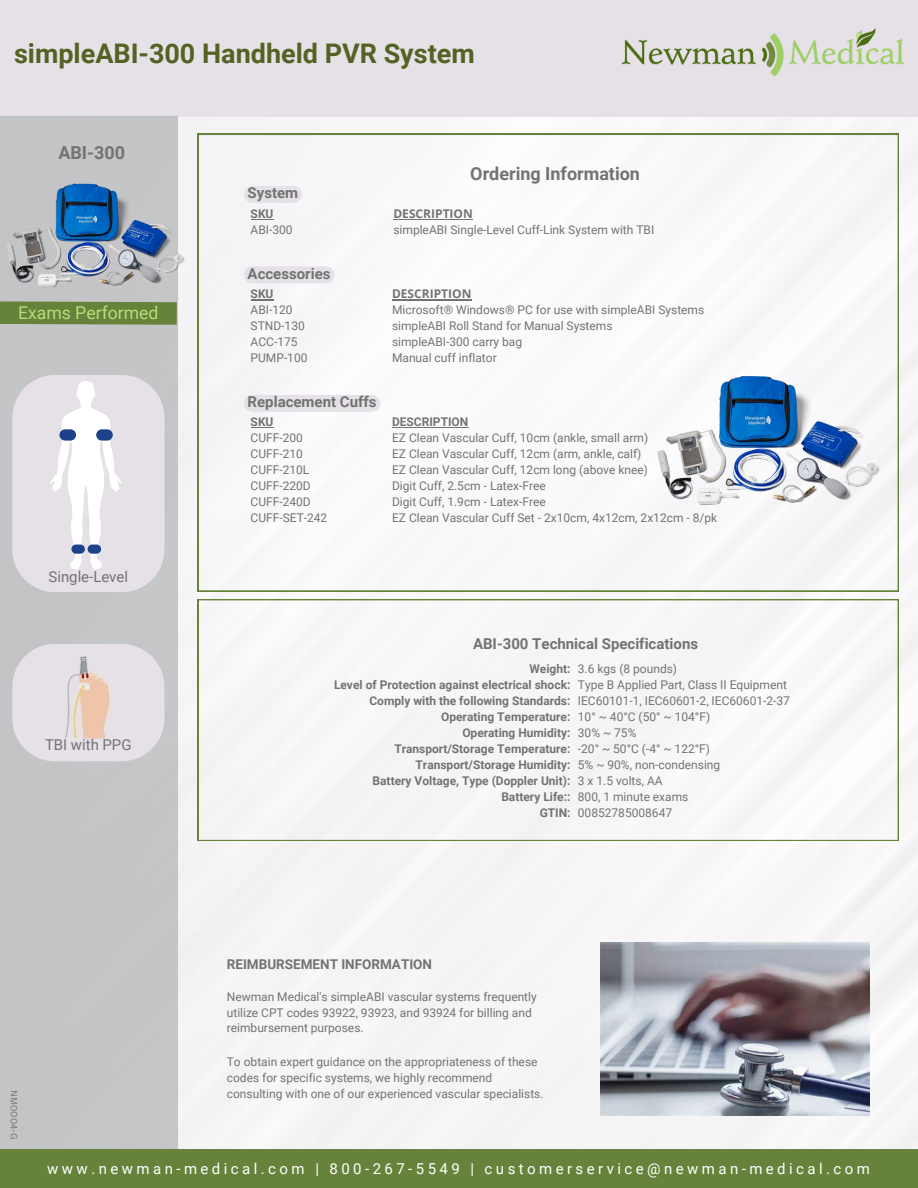
<style>
.page{position:relative;width:918px;height:1188px;background:#fff}
.page>*{position:absolute;margin:0;border:0;box-sizing:border-box;transform-origin:0 0}
.t1{font:700 27px "Roboto";color:#546223}
.t2{font:700 18px "Roboto";color:#737373}
.t3{font:17.7px "Roboto";color:#b7dd79}
.t4{font:15px "Roboto";letter-spacing:.23em;color:#fff}
.t5{font:700 15px "Roboto";color:#737373}
.t6{font:15px "Roboto";color:#737373}
.t7{font:700 13.5px "Roboto";color:#737373}
.t8{font:12px/16px "Roboto";color:#737373}
.t9{font:700 12px "Roboto";color:#737373}
.t10{font:700 12px "Open Sans";color:#737373}
.t11{font:9px "Canva Sans";color:#737373}
</style>
<div class="page">
<div style="left:178px;top:116px;width:740px;height:1033px;background:#f6f5f6"></div>
<div style="left:0;top:0;width:918px;height:116px;background:#e5e1e6"></div>
<div style="left:0;top:116px;width:178px;height:1072px;background:#c4c5c6"></div>
<div style="left:0;top:1149px;width:918px;height:39px;background:#67823a"></div>
<svg style="left:12px;top:644px;width:152px;height:117px;background:#e0dde1"></svg>
<img style="left:59px;top:650px;width:60px;height:96px">
<svg style="left:0;top:290px;width:198px;height:46px"></svg>
<svg style="left:198px;top:134px;width:701px;height:457px"></svg>
<div style="left:244px;top:266px;width:90px;height:17px;background:#e5e1e6;border-radius:8px"></div>
<svg style="left:251px;top:299px;width:23px;height:1px"></svg>
<hr style="left:392px;top:299px;width:80px;height:1px;background:#737373">
<div style="left:244px;top:186px;width:58px;height:17px;background:#e5e1e6;border-radius:8px"></div>
<svg style="left:251px;top:219px;width:23px;height:1px"></svg>
<hr style="left:393px;top:219px;width:80px;height:1px;background:#737373">
<svg style="left:251px;top:427px;width:23px;height:1px"></svg>
<hr style="left:392px;top:427px;width:76px;height:1px;background:#737373">
<div style="left:244px;top:395px;width:136px;height:17px;background:#e5e1e6;border-radius:8px"></div>
<div style="left:198px;top:599px;width:701px;height:242px;background:#f7f6f7"></div>
<img style="left:601px;top:942px;width:269px;height:173px">
<img style="left:623px;top:28px;width:280px;height:47px">
<img style="left:647px;top:363px;width:234px;height:158px">
<img style="left:0;top:173px;width:186px;height:128px">
<svg style="left:12px;top:375px;width:152px;height:217px;background:#e7e4e8"></svg>
<div style="left:71px;top:545px;width:14px;height:9px;background:#1d428a;border-radius:5px"></div>
<div style="left:88px;top:545px;width:13px;height:9px;background:#1d428a;border-radius:5px"></div>
<div style="left:59px;top:429px;width:17px;height:12px;background:#1d428a;border-radius:6px"></div>
<div style="left:96px;top:429px;width:17px;height:12px;background:#1d428a;border-radius:6px"></div>
<p class="t1" style="left:14px;top:38px;width:462px">simpleABI-300 Handheld PVR System</p>
<p class="t2" style="left:58px;top:142px;width:68px">ABI-300</p>
<p class="t3" style="left:18px;top:302px;width:142px">Exams Performed</p>
<p class="t6" style="left:49px;top:568px;width:81px">Single-Level</p>
<h1 class="t6" style="left:45px;top:736px;width:88px">TBI with PPG</h1>
<p class="t11" style="left:21px;top:1090px;width:51px;rotate:90deg">NM0004-G</p>
<p class="t5" style="left:248px;top:185px;width:52px">System</p>
<p class="t9" style="left:251px;top:207px;width:24px">SKU</p>
<h5 class="t8" style="left:251px;top:222px;width:44px">ABI-300</h5>
<p class="t5" style="left:248px;top:265px;width:84px">Accessories</p>
<h4 class="t9" style="left:251px;top:287px;width:24px">SKU</h4>
<p class="t8" style="left:251px;top:302px;width:44px">ABI-120</p>
<h6 class="t8" style="left:251px;top:318px;width:56px">STND-130</h6>
<p class="t8" style="left:251px;top:334px;width:48px">ACC-175</p>
<h6 class="t8" style="left:251px;top:350px;width:58px">PUMP-100</h6>
<p class="t5" style="left:248px;top:393px;width:130px">Replacement Cuffs</p>
<p class="t9" style="left:251px;top:415px;width:24px">SKU</p>
<p class="t8" style="left:251px;top:430px;width:54px">CUFF-200</p>
<p class="t8" style="left:251px;top:446px;width:54px">CUFF-210</p>
<p class="t8" style="left:251px;top:462px;width:60px">CUFF-210L</p>
<p class="t8" style="left:251px;top:478px;width:62px">CUFF-220D</p>
<p class="t8" style="left:251px;top:494px;width:62px">CUFF-240D</p>
<p class="t8" style="left:251px;top:510px;width:78px">CUFF-SET-242</p>
<h2 class="t2" style="left:470px;top:164px;width:171px">Ordering Information</h2>
<p class="t10" style="left:393px;top:205px;width:81px">DESCRIPTION</p>
<p class="t8" style="left:393px;top:222px;width:262px">simpleABI Single-Level Cuff-Link System with TBI</p>
<p class="t10" style="left:392px;top:286px;width:81px">DESCRIPTION</p>
<h3 class="t8" style="left:392px;top:302px;width:314px">Microsoft® Windows® PC for use with simpleABI Systems</h3>
<h5 class="t8" style="left:392px;top:318px;width:222px">simpleABI Roll Stand for Manual Systems</h5>
<p class="t8" style="left:392px;top:334px;width:132px">simpleABI-300 carry bag</p>
<p class="t8" style="left:392px;top:350px;width:106px">Manual cuff inflator</p>
<p class="t9" style="left:392px;top:415px;width:78px">DESCRIPTION</p>
<p class="t8" style="left:392px;top:430px;width:258px">EZ Clean Vascular Cuff, 10cm (ankle, small arm)</p>
<h5 class="t8" style="left:392px;top:446px;width:251px">EZ Clean Vascular Cuff, 12cm (arm, ankle, calf)</h5>
<p class="t8" style="left:392px;top:462px;width:257px">EZ Clean Vascular Cuff, 12cm long (above knee)</p>
<p class="t8" style="left:392px;top:478px;width:155px">Digit Cuff, 2.5cm - Latex-Free</p>
<p class="t8" style="left:392px;top:494px;width:155px">Digit Cuff, 1.9cm - Latex-Free</p>
<p class="t8" style="left:392px;top:510px;width:327px">EZ Clean Vascular Cuff Set - 2x10cm, 4x12cm, 2x12cm - 8/pk</p>
<p class="t5" style="left:473px;top:635px;width:227px">ABI-300 Technical Specifications</p>
<p class="t9" style="left:529px;top:662px;width:43px">Weight:</p>
<p class="t9" style="left:334px;top:678px;width:238px">Level of Protection against electrical shock:</p>
<p class="t9" style="left:369px;top:694px;width:203px">Comply with the following Standards:</p>
<p class="t9" style="left:441px;top:710px;width:131px">Operating Temperature:</p>
<p class="t9" style="left:462px;top:726px;width:110px">Operating Humidity:</p>
<p class="t9" style="left:394px;top:742px;width:178px">Transport/Storage Temperature:</p>
<p class="t9" style="left:416px;top:758px;width:156px">Transport/Storage Humidity:</p>
<p class="t9" style="left:373px;top:774px;width:199px">Battery Voltage, Type (Doppler Unit):</p>
<p class="t9" style="left:501px;top:790px;width:71px">Battery Life::</p>
<h5 class="t9" style="left:540px;top:806px;width:32px">GTIN:</h5>
<p class="t8" style="left:578px;top:661px;width:101px">3.6 kgs (8 pounds)</p>
<p class="t8" style="left:578px;top:677px;width:211px">Type B Applied Part, Class II Equipment</p>
<p class="t8" style="left:578px;top:693px;width:214px">IEC60101-1, IEC60601-2, IEC60601-2-37</p>
<p class="t8" style="left:578px;top:709px;width:134px">10° ~ 40°C (50° ~ 104°F)</p>
<p class="t8" style="left:578px;top:725px;width:60px">30% ~ 75%</p>
<p class="t8" style="left:578px;top:741px;width:134px">-20° ~ 50°C (-4° ~ 122°F)</p>
<p class="t8" style="left:578px;top:757px;width:144px">5% ~ 90%, non-condensing</p>
<p class="t8" style="left:578px;top:773px;width:86px">3 x 1.5 volts, AA</p>
<p class="t8" style="left:578px;top:789px;width:112px">800, 1 minute exams</p>
<p class="t8" style="left:578px;top:805px;width:96px">00852785008647</p>
<p class="t7" style="left:227px;top:956px;width:207px">REIMBURSEMENT INFORMATION</p>
<p class="t8" style="left:227px;top:989px;width:311px">Newman Medical's simpleABI vascular systems frequently utilize CPT codes 93922, 93923, and 93924 for billing and reimbursement purposes.</p>
<p class="t8" style="left:227px;top:1053px;width:318px">To obtain expert guidance on the appropriateness of these codes for specific systems, we highly recommend consulting with one of our experienced vascular specialists.</p>
<p class="t4" style="left:47px;top:1160px;width:824px">www.newman-medical.com | 800-267-5549 | customerservice@newman-medical.com</p>
</div>
